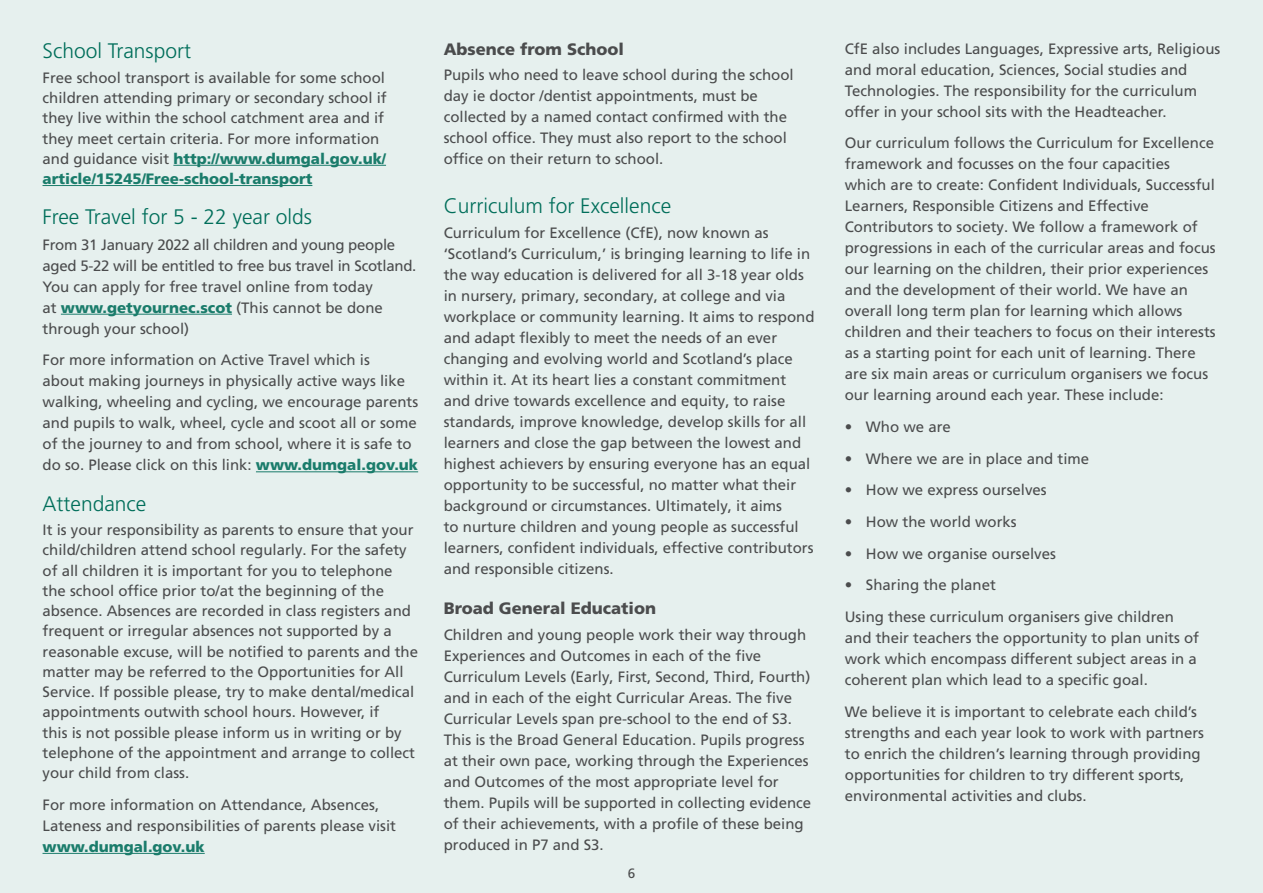
<style>
.page{position:relative;width:1263px;height:893px;background:#e6f0ee}
.page>*{position:absolute;margin:0;border:0;box-sizing:border-box;transform-origin:0 0}
.t1{font:300 21px "Frutiger LT Pro";color:#006e5a}
.Sub_heading_1{font:900 16.5px "Frutiger LT Pro";color:#4b4c4d}
.Body{font:15px/21px "Frutiger LT Pro";color:#4b4c4d}
.Body-2{font:15px/21px "Frutiger LT Pro";letter-spacing:-.02em;color:#4b4c4d}
.Bullets{font:15px "Frutiger LT Pro";color:#4b4c4d}
.t2{font:13.5px "Frutiger LT Pro";color:#4b4c4d}
.s1{font-weight:900;color:#1a7c6b}
</style>
<div class="page">
<hr style="left:173px;top:165px;width:213px;height:1px;background:#1a7c6b">
<hr style="left:43px;top:185px;width:269px;height:1px;background:#1a7c6b">
<hr style="left:61px;top:314px;width:171px;height:1px;background:#1a7c6b">
<hr style="left:256px;top:472px;width:162px;height:1px;background:#1a7c6b">
<hr style="left:43px;top:853px;width:162px;height:1px;background:#1a7c6b">
<h2 class="t1" style="left:43px;top:39px;width:150px">School Transport</h2>
<p class="Body" style="left:43px;top:68px;width:345px;line-height:20.2px">Free school transport is available for some school children attending primary or secondary school if they live within the school catchment area and if they meet certain criteria. For more information and guidance visit <span class="s1">http://www.dumgal.gov.uk/ article/15245/Free-school-transport</span></p>
<h2 class="t1" style="left:43px;top:205px;width:271px">Free Travel for 5 - 22 year olds</h2>
<p class="Body-2" style="left:43px;top:234px;width:375px">From 31 January 2022 all children and young people aged 5-22 will be entitled to free bus travel in Scotland.<br>You can apply for free travel online from today<br>at <span class="s1">www.getyournec.scot</span> (This cannot be done through your school)</p>
<p class="Body" style="left:43px;top:350px;width:377px">For more information on Active Travel which is<br>about making journeys in physically active ways like walking, wheeling and cycling, we encourage parents and pupils to walk, wheel, cycle and scoot all or some of the journey to and from school, where it is safe to do so. Please click on this link: <span class="s1">www.dumgal.gov.uk</span></p>
<h2 class="t1" style="left:43px;top:491px;width:105px">Attendance</h2>
<p class="Body" style="left:43px;top:520px;width:377px;line-height:20.2px">It is your responsibility as parents to ensure that your child/children attend school regularly. For the safety of all children it is important for you to telephone the school office prior to/at the beginning of the absence. Absences are recorded in class registers and frequent or irregular absences not supported by a reasonable excuse, will be notified to parents and the matter may be referred to the Opportunities for All Service. If possible please, try to make dental/medical appointments outwith school hours. However, if<br>this is not possible please inform us in writing or by telephone of the appointment and arrange to collect your child from class.</p>
<p class="Body" style="left:43px;top:794px;width:355px">For more information on Attendance, Absences,<br>Lateness and responsibilities of parents please visit <span class="s1">www.dumgal.gov.uk</span></p>
<h3 class="Sub_heading_1" style="left:444px;top:39px;width:182px">Absence from School</h3>
<p class="Body" style="left:444px;top:65px;width:352px">Pupils who need to leave school during the school day ie doctor /dentist appointments, must be collected by a named contact confirmed with the school office. They must also report to the school office on their return to school.</p>
<h2 class="t1" style="left:444px;top:194px;width:229px">Curriculum for Excellence</h2>
<p class="Body" style="left:444px;top:223px;width:372px">Curriculum for Excellence (CfE), now known as ‘Scotland’s Curriculum,’ is bringing learning to life in the way education is delivered for all 3-18 year olds in nursery, primary, secondary, at college and via workplace or community learning. It aims to respond and adapt flexibly to meet the needs of an ever changing and evolving world and Scotland’s place within it. At its heart lies a constant commitment and drive towards excellence and equity, to raise standards, improve knowledge, develop skills for all learners and close the gap between the lowest and highest achievers by ensuring everyone has an equal opportunity to be successful, no matter what their background or circumstances. Ultimately, it aims<br>to nurture children and young people as successful learners, confident individuals, effective contributors and responsible citizens.</p>
<h3 class="Sub_heading_1" style="left:444px;top:599px;width:214px">Broad General Education</h3>
<p class="Body" style="left:444px;top:624px;width:369px">Children and young people work their way through Experiences and Outcomes in each of the five Curriculum Levels (Early, First, Second, Third, Fourth) and in each of the eight Curricular Areas. The five Curricular Levels span pre-school to the end of S3.<br>This is the Broad General Education. Pupils progress at their own pace, working through the Experiences and Outcomes of the most appropriate level for them. Pupils will be supported in collecting evidence of their achievements, with a profile of these being produced in P7 and S3.</p>
<p class="t2" style="left:628px;top:865px;width:9px">6</p>
<p class="Body" style="left:845px;top:38px;width:377px">CfE also includes Languages, Expressive arts, Religious and moral education, Sciences, Social studies and Technologies. The responsibility for the curriculum offer in your school sits with the Headteacher.</p>
<p class="Body" style="left:845px;top:133px;width:372px">Our curriculum follows the Curriculum for Excellence framework and focusses on the four capacities<br>which are to create: Confident Individuals, Successful Learners, Responsible Citizens and Effective Contributors to society. We follow a framework of progressions in each of the curricular areas and focus our learning on the children, their prior experiences and the development of their world. We have an overall long term plan for learning which allows children and their teachers to focus on their interests as a starting point for each unit of learning. There are six main areas or curriculum organisers we focus our learning around each year. These include:</p>
<p class="Bullets" style="left:845px;top:418px;width:108px">• Who we are</p>
<p class="Bullets" style="left:845px;top:450px;width:246px">• Where we are in place and time</p>
<p class="Bullets" style="left:845px;top:481px;width:203px">• How we express ourselves</p>
<p class="Bullets" style="left:845px;top:513px;width:173px">• How the world works</p>
<p class="Bullets" style="left:845px;top:545px;width:213px">• How we organise ourselves</p>
<p class="Bullets" style="left:845px;top:576px;width:153px">• Sharing the planet</p>
<p class="Body" style="left:845px;top:606px;width:356px">Using these curriculum organisers give children and their teachers the opportunity to plan units of work which encompass different subject areas in a coherent plan which lead to a specific goal.</p>
<p class="Body" style="left:845px;top:701px;width:361px">We believe it is important to celebrate each child’s strengths and each year look to work with partners to enrich the children’s learning through providing opportunities for children to try different sports, environmental activities and clubs.</p>
</div>
